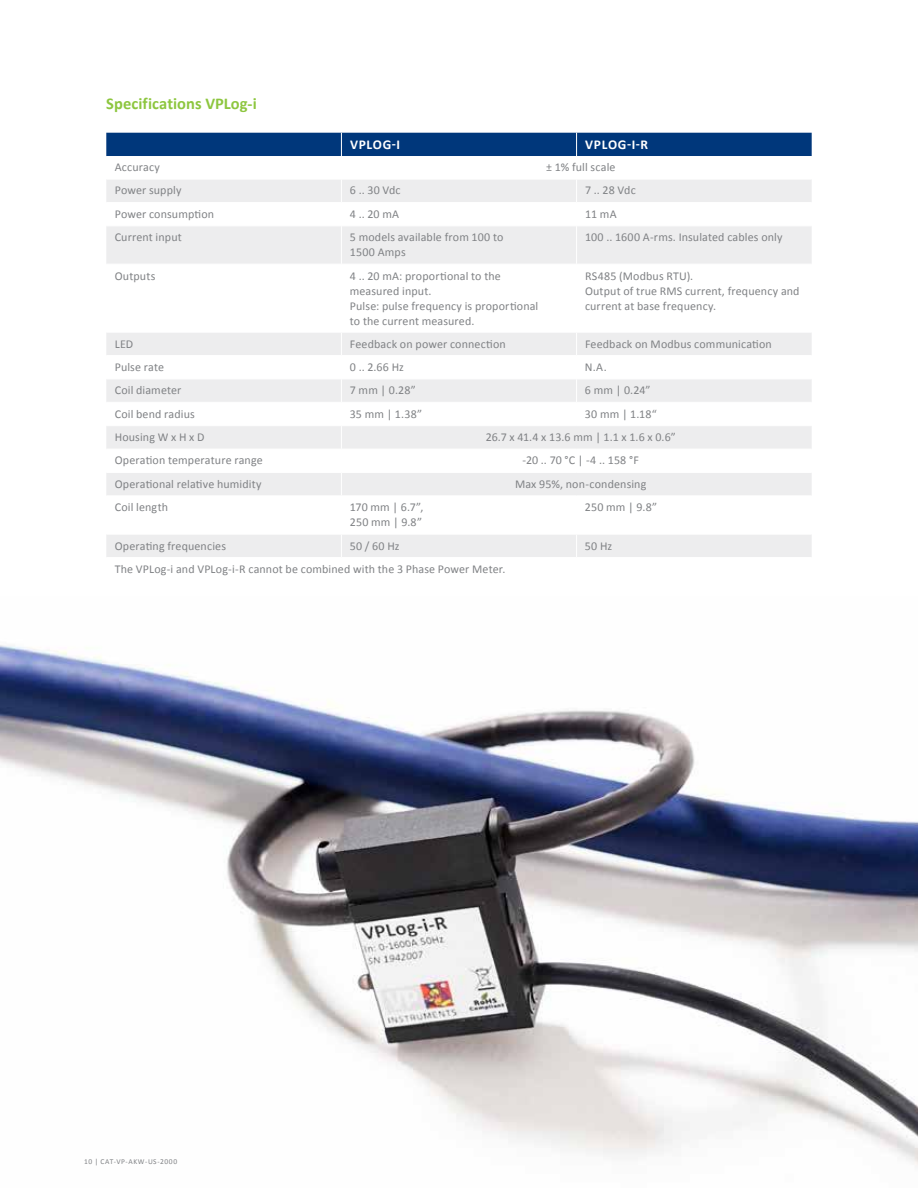
<style>
.page{position:relative;width:918px;height:1188px;background:#fff}
.page>*{position:absolute;margin:0;border:0;box-sizing:border-box;transform-origin:0 0}
.t1{font:700 16.5px "Calibri";letter-spacing:.005em;color:#8dc63f}
.t2{font:700 13.5px "Calibri";letter-spacing:.05em;color:#fff}
.t3{font:12px/15px "Calibri";letter-spacing:.01em;color:#808285}
.t4{font:7.5px "Calibri";letter-spacing:.075em;color:#808285}
</style>
<div class="page">
<img style="left:0;top:645px;width:918px;height:521px">
<svg style="left:106px;top:226px;width:706px;height:331px"></svg>
<hr style="left:106px;top:264px;width:235px;height:1px;background:#fff">
<hr style="left:341px;top:264px;width:236px;height:1px;background:#fff">
<hr style="left:577px;top:264px;width:235px;height:1px;background:#fff">
<hr style="left:106px;top:332px;width:235px;height:1px;background:#fff">
<hr style="left:341px;top:332px;width:236px;height:1px;background:#fff">
<hr style="left:577px;top:332px;width:235px;height:1px;background:#fff">
<hr style="left:106px;top:355px;width:235px;height:1px;background:#fff">
<hr style="left:341px;top:355px;width:236px;height:1px;background:#fff">
<hr style="left:577px;top:355px;width:235px;height:1px;background:#fff">
<hr style="left:106px;top:379px;width:235px;height:1px;background:#fff">
<hr style="left:341px;top:379px;width:236px;height:1px;background:#fff">
<hr style="left:577px;top:379px;width:235px;height:1px;background:#fff">
<hr style="left:106px;top:402px;width:235px;height:1px;background:#fff">
<hr style="left:341px;top:402px;width:236px;height:1px;background:#fff">
<hr style="left:577px;top:402px;width:235px;height:1px;background:#fff">
<hr style="left:106px;top:425px;width:235px;height:1px;background:#fff">
<hr style="left:341px;top:425px;width:236px;height:1px;background:#fff">
<hr style="left:577px;top:425px;width:235px;height:1px;background:#fff">
<hr style="left:106px;top:449px;width:235px;height:1px;background:#fff">
<hr style="left:341px;top:449px;width:236px;height:1px;background:#fff">
<hr style="left:577px;top:449px;width:235px;height:1px;background:#fff">
<hr style="left:106px;top:472px;width:235px;height:1px;background:#fff">
<hr style="left:341px;top:472px;width:236px;height:1px;background:#fff">
<hr style="left:577px;top:472px;width:235px;height:1px;background:#fff">
<hr style="left:106px;top:495px;width:235px;height:1px;background:#fff">
<hr style="left:341px;top:495px;width:236px;height:1px;background:#fff">
<hr style="left:577px;top:495px;width:235px;height:1px;background:#fff">
<hr style="left:106px;top:534px;width:235px;height:1px;background:#fff">
<hr style="left:341px;top:534px;width:236px;height:1px;background:#fff">
<hr style="left:577px;top:534px;width:235px;height:1px;background:#fff">
<hr style="left:341px;top:226px;width:1px;height:38px;background:#fff">
<hr style="left:341px;top:265px;width:1px;height:67px;background:#fff">
<svg style="left:341px;top:333px;width:1px;height:162px"></svg>
<hr style="left:341px;top:496px;width:1px;height:38px;background:#fff">
<svg style="left:341px;top:535px;width:1px;height:22px"></svg>
<svg style="left:106px;top:133px;width:706px;height:69px"></svg>
<hr style="left:576px;top:226px;width:1px;height:38px;background:#fff">
<hr style="left:576px;top:265px;width:1px;height:67px;background:#fff">
<svg style="left:576px;top:333px;width:1px;height:92px"></svg>
<hr style="left:576px;top:496px;width:1px;height:38px;background:#fff">
<svg style="left:576px;top:535px;width:1px;height:22px"></svg>
<h1 class="t1" style="left:106px;top:93px;width:152px">Specifications VPLog-i</h1>
<p class="t2" style="left:350px;top:136px;width:51px">VPLOG-I</p>
<p class="t2" style="left:585px;top:136px;width:64px">VPLOG-I-R</p>
<p class="t3" style="left:115px;top:160px;width:47px">Accuracy</p>
<p class="t3" style="left:546px;top:160px;width:71px">± 1% full scale</p>
<p class="t3" style="left:115px;top:183px;width:68px">Power supply</p>
<p class="t3" style="left:350px;top:183px;width:52px">6 .. 30 Vdc</p>
<p class="t3" style="left:585px;top:183px;width:52px">7 .. 28 Vdc</p>
<p class="t3" style="left:115px;top:206px;width:101px">Power consumption</p>
<p class="t3" style="left:350px;top:206px;width:51px">4 .. 20 mA</p>
<p class="t3" style="left:585px;top:206px;width:33px">11 mA</p>
<p class="t3" style="left:115px;top:230px;width:69px">Current input</p>
<p class="t3" style="left:350px;top:230px;width:155px">5 models available from 100 to<br>1500 Amps</p>
<p class="t3" style="left:585px;top:230px;width:199px">100 .. 1600 A-rms. Insulated cables only</p>
<p class="t3" style="left:115px;top:268px;width:42px">Outputs</p>
<p class="t3" style="left:350px;top:268px;width:190px">4 .. 20 mA: proportional to the measured input.<br>Pulse: pulse frequency is proportional to the current measured.</p>
<p class="t3" style="left:585px;top:268px;width:216px">RS485 (Modbus RTU).<br>Output of true RMS current, frequency and current at base frequency.</p>
<p class="t3" style="left:115px;top:336px;width:20px">LED</p>
<p class="t3" style="left:350px;top:336px;width:158px">Feedback on power connection</p>
<p class="t3" style="left:585px;top:336px;width:188px">Feedback on Modbus communication</p>
<p class="t3" style="left:115px;top:359px;width:51px">Pulse rate</p>
<p class="t3" style="left:350px;top:359px;width:56px">0 .. 2.66 Hz</p>
<p class="t3" style="left:585px;top:359px;width:23px">N.A.</p>
<p class="t3" style="left:115px;top:383px;width:68px">Coil diameter</p>
<p class="t3" style="left:350px;top:383px;width:68px">7 mm | 0.28”</p>
<p class="t3" style="left:585px;top:383px;width:67px">6 mm | 0.24”</p>
<p class="t3" style="left:115px;top:406px;width:82px">Coil bend radius</p>
<p class="t3" style="left:350px;top:406px;width:74px">35 mm | 1.38”</p>
<p class="t3" style="left:585px;top:406px;width:73px">30 mm | 1.18“</p>
<p class="t3" style="left:115px;top:430px;width:91px">Housing W x H x D</p>
<p class="t3" style="left:486px;top:430px;width:192px">26.7 x 41.4 x 13.6 mm | 1.1 x 1.6 x 0.6”</p>
<p class="t3" style="left:115px;top:453px;width:150px">Operation temperature range</p>
<p class="t3" style="left:523px;top:453px;width:118px">-20 .. 70 °C | -4 .. 158 °F</p>
<p class="t3" style="left:115px;top:476px;width:148px">Operational relative humidity</p>
<p class="t3" style="left:515px;top:476px;width:133px">Max 95%, non-condensing</p>
<p class="t3" style="left:115px;top:500px;width:55px">Coil length</p>
<p class="t3" style="left:350px;top:500px;width:75px">170 mm | 6.7”,<br>250 mm | 9.8”</p>
<p class="t3" style="left:585px;top:500px;width:74px">250 mm | 9.8”</p>
<p class="t3" style="left:115px;top:538px;width:113px">Operating frequencies</p>
<p class="t3" style="left:350px;top:538px;width:51px">50 / 60 Hz</p>
<p class="t3" style="left:585px;top:538px;width:29px">50 Hz</p>
<p class="t3" style="left:115px;top:561px;width:392px">The VPLog-i and VPLog-i-R cannot be combined with the 3 Phase Power Meter.</p>
<p class="t4" style="left:84px;top:1157px;width:94px">10 | CAT-VP-AKW-US-2000</p>
</div>
